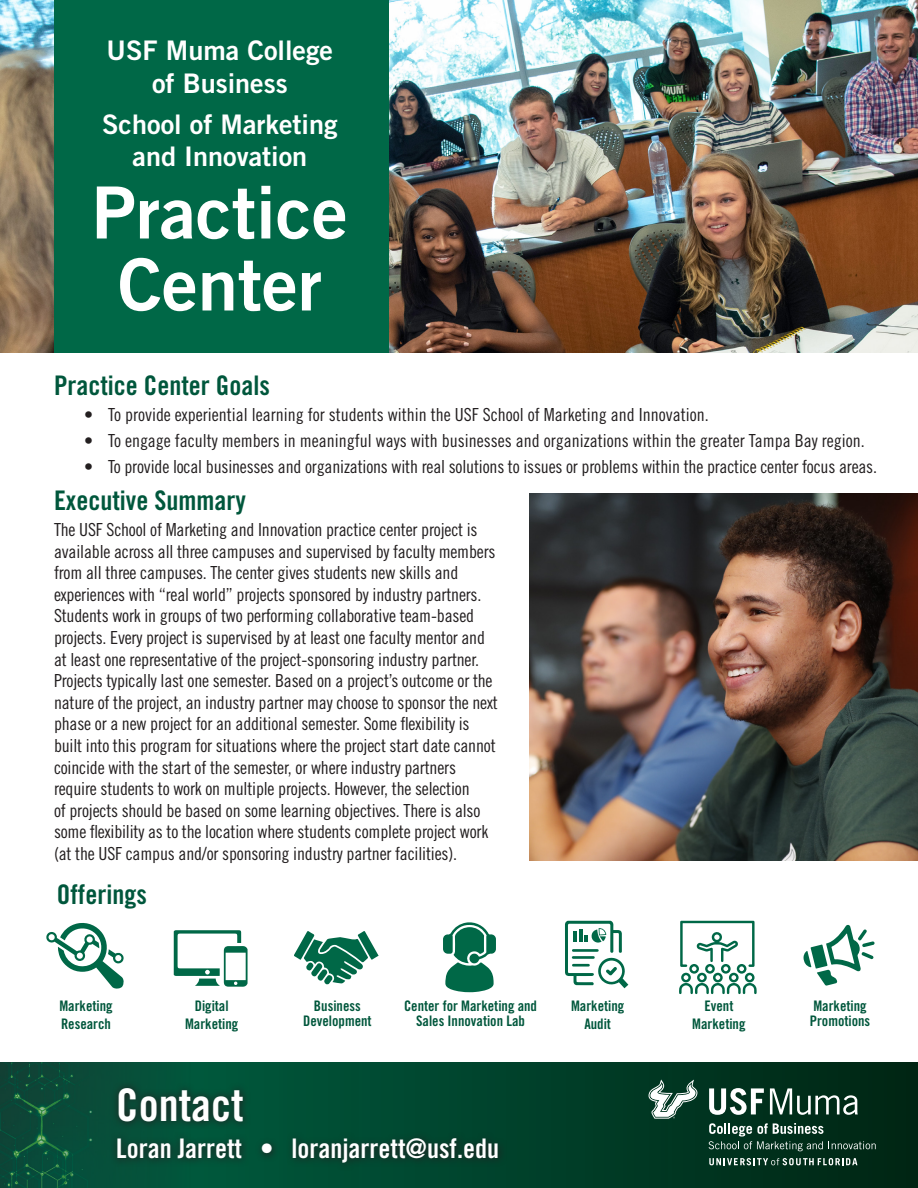
<style>
.page{position:relative;width:918px;height:1188px;background:#fff}
.page>*{position:absolute;margin:0;border:0;box-sizing:border-box;transform-origin:0 0}
.t1{font:72px/72px "Trade Gothic LT Std Bd 2";color:#fff;text-align:center}
.t2{font:45px "Trade Gothic LT Std Bd Cn 20";color:#fff}
.t3{font:27px/32.4px "Trade Gothic LT Std Bd 2";color:#fff;text-align:center}
.t4{font:27px "Trade Gothic LT Std Bd Cn 20";color:#00573c}
.t5{font:27px "Trade Gothic LT Std Bd Cn 20";color:#fff}
.t6{font:18px/21.6px "Trade Gothic LT Std Cn 18";letter-spacing:-.01em;color:#231f20}
.t7{font:14.55px/14.5px "Trade Gothic LT Std Bd Cn 20";color:#00573c;text-align:center}
</style>
<div class="page">
<img style="left:0;top:0;width:918px;height:353px">
<img style="left:530px;top:494px;width:388px;height:367px">
<svg style="left:190px;top:1062px;width:728px;height:126px;background:#003a24"></svg>
<svg style="left:649px;top:1080px;width:48px;height:39px"></svg>
<svg style="left:709px;top:1158px;width:148px;height:7px"></svg>
<svg style="left:709px;top:1123px;width:167px;height:28px;background:#2d5242"></svg>
<svg style="left:709px;top:1088px;width:55px;height:27px"></svg>
<svg style="left:770px;top:1088px;width:88px;height:27px"></svg>
<div style="left:54px;top:0;width:335px;height:353px;background:#006847"></div>
<svg style="left:46px;top:923px;width:78px;height:66px"></svg>
<svg style="left:174px;top:930px;width:74px;height:57px"></svg>
<svg style="left:294px;top:931px;width:85px;height:54px"></svg>
<svg style="left:443px;top:922px;width:53px;height:70px"></svg>
<svg style="left:565px;top:921px;width:63px;height:67px"></svg>
<svg style="left:679px;top:921px;width:78px;height:73px"></svg>
<svg style="left:804px;top:925px;width:71px;height:61px"></svg>
<img style="left:0;top:1062px;width:190px;height:126px">
<svg style="left:111px;top:1081px;width:395px;height:90px;background:#044832"></svg>
<p class="t3" style="left:107px;top:34px;width:228px">USF Muma College</p>
<p class="t3" style="left:152px;top:66px;width:137px">of Business</p>
<p class="t3" style="left:102px;top:108px;width:237px">School of Marketing and Innovation</p>
<p class="t1" style="left:92px;top:176px;width:257px">Practice<br>Center</p>
<p class="t4" style="left:54px;top:369px;width:217px">Practice Center Goals</p>
<p class="t6" style="left:84px;top:403px;width:626px">• To provide experiential learning for students within the USF School of Marketing and Innovation.</p>
<p class="t6" style="left:84px;top:430px;width:782px">• To engage faculty members in meaningful ways with businesses and organizations within the greater Tampa Bay region.</p>
<p class="t6" style="left:84px;top:456px;width:795px">• To provide local businesses and organizations with real solutions to issues or problems within the practice center focus areas.</p>
<p class="t4" style="left:54px;top:484px;width:193px">Executive Summary</p>
<p class="t6" style="left:54px;top:519px;width:445px">The USF School of Marketing and Innovation practice center project is available across all three campuses and supervised by faculty members from all three campuses. The center gives students new skills and experiences with “real world” projects sponsored by industry partners.<br>Students work in groups of two performing collaborative team-based projects. Every project is supervised by at least one faculty mentor and at least one representative of the project-sponsoring industry partner.<br>Projects typically last one semester. Based on a project’s outcome or the nature of the project, an industry partner may choose to sponsor the next phase or a new project for an additional semester. Some flexibility is built into this program for situations where the project start date cannot coincide with the start of the semester, or where industry partners require students to work on multiple projects. However, the selection<br>of projects should be based on some learning objectives. There is also some flexibility as to the location where students complete project work (at the USF campus and/or sponsoring industry partner facilities).</p>
<p class="t4" style="left:57px;top:878px;width:91px">Offerings</p>
<p class="t7" style="left:59px;top:999px;width:55px">Marketing</p>
<p class="t7" style="left:61px;top:1016px;width:51px">Research</p>
<p class="t7" style="left:195px;top:999px;width:35px">Digital</p>
<p class="t7" style="left:185px;top:1016px;width:55px">Marketing</p>
<p class="t7" style="left:303px;top:999px;width:70px">Business<br>Development</p>
<p class="t7" style="left:404px;top:999px;width:135px">Center for Marketing and<br>Sales Innovation Lab</p>
<p class="t7" style="left:571px;top:999px;width:55px">Marketing</p>
<p class="t7" style="left:584px;top:1016px;width:28px">Audit</p>
<p class="t2" style="left:116px;top:1077px;width:129px">Contact</p>
<p class="t5" style="left:116px;top:1132px;width:384px">Loran Jarrett • loranjarrett@usf.edu</p>
<p class="t7" style="left:704px;top:999px;width:31px">Event</p>
<p class="t7" style="left:692px;top:1016px;width:55px">Marketing</p>
<p class="t7" style="left:810px;top:999px;width:62px;text-align:left">Marketing<br>Promotions</p>
</div>
